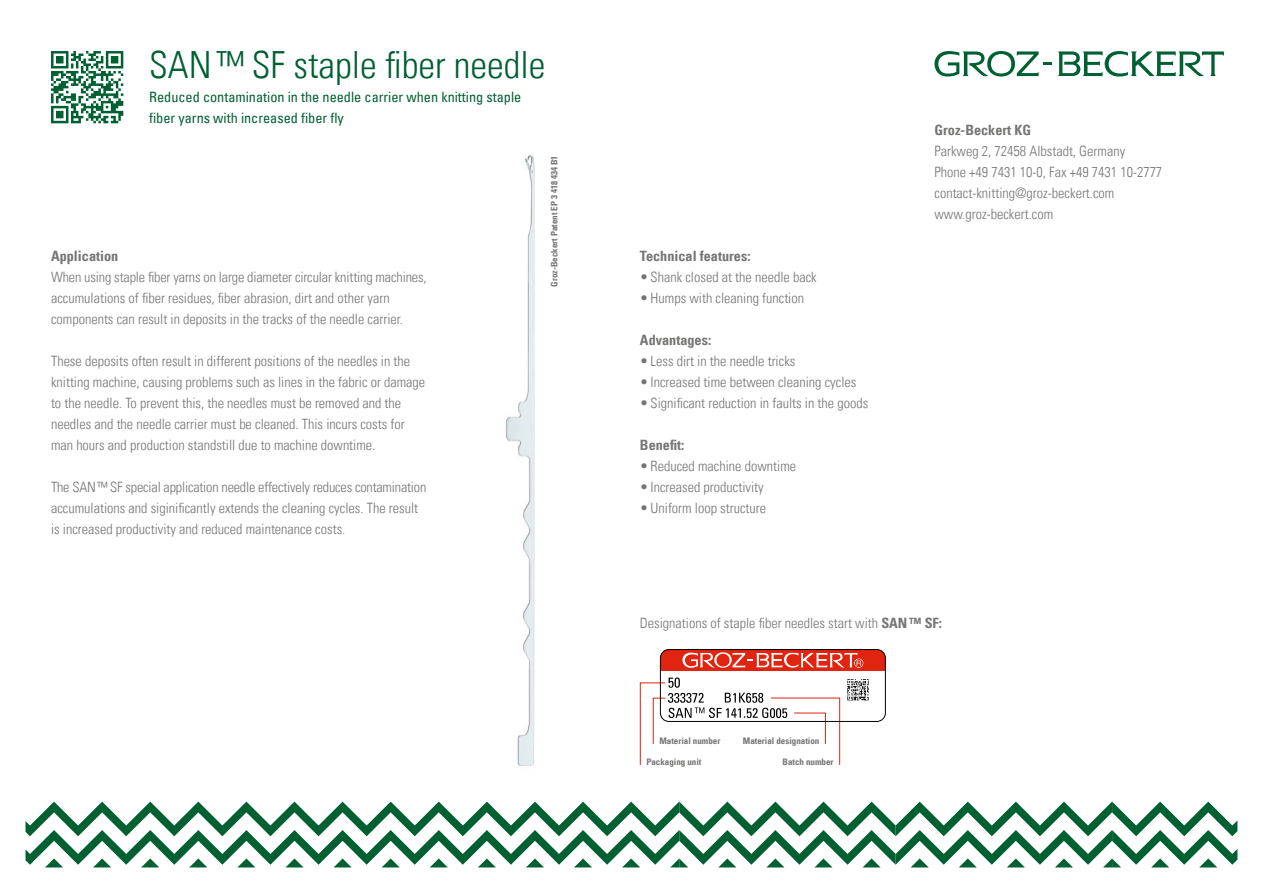
<style>
.page{position:relative;width:1263px;height:893px;background:#fff}
.page>*{position:absolute;margin:0;border:0;box-sizing:border-box;transform-origin:0 0}
.t1{font:37.5px "Univers Com 47 Light Cond";color:#006032}
.t2{font:14.25px/21px "Univers Com 47 Light Cond";color:#757574}
.t3{font:condensed 14.25px/21px "Univers Com 57";color:#006032}
.t4{font:14.25px "Univers Com 67 Bold Cond";color:#757574}
.t5{font:9px "Univers Com 67 Bold Cond";color:#757574}
.s1{font-family:"Univers Com 67 Bold Cond"}
</style>
<div class="page">
<svg style="left:1058px;top:51px;width:166px;height:26px"></svg>
<svg style="left:934px;top:51px;width:117px;height:26px"></svg>
<svg style="left:26px;top:802px;width:1211px;height:65px"></svg>
<svg style="left:51px;top:51px;width:72px;height:72px"></svg>
<img style="left:505px;top:154px;width:30px;height:612px">
<div style="left:660px;top:649px;width:225px;height:22px;background:#e02410"></div>
<div style="left:660px;top:649px;width:225px;height:73px;border:1px solid #000;border-radius:9px"></div>
<svg style="left:682px;top:652px;width:181px;height:16px"></svg>
<svg style="left:640px;top:677px;width:200px;height:88px"></svg>
<svg style="left:847px;top:679px;width:22px;height:21px"></svg>
<h1 class="t1" style="left:149px;top:42px;width:398px">SAN ™ SF staple fiber needle</h1>
<p class="t3" style="left:149px;top:87px;width:374px">Reduced contamination in the needle carrier when knitting staple fiber yarns with increased fiber fly</p>
<p class="t4" style="left:51px;top:247px;width:69px">Application</p>
<p class="t2" style="left:51px;top:266px;width:377px">When using staple fiber yarns on large diameter circular knitting machines, accumulations of fiber residues, fiber abrasion, dirt and other yarn components can result in deposits in the tracks of the needle carrier.</p>
<p class="t2" style="left:51px;top:350px;width:376px">These deposits often result in different positions of the needles in the knitting machine, causing problems such as lines in the fabric or damage to the needle. To prevent this, the needles must be removed and the needles and the needle carrier must be cleaned. This incurs costs for man hours and production standstill due to machine downtime.</p>
<p class="t2" style="left:51px;top:476px;width:377px">The SAN ™ SF special application needle effectively reduces contamination accumulations and siginificantly extends the cleaning cycles. The result is increased productivity and reduced maintenance costs.</p>
<p class="t5" style="left:549px;top:287px;width:132px;rotate:-90deg">Groz-Beckert Patent EP 3 418 434 B1</p>
<p class="t4" style="left:640px;top:247px;width:112px">Technical features:</p>
<p class="t2" style="left:640px;top:266px;width:178px">•Shank closed at the needle back</p>
<p class="t2" style="left:640px;top:287px;width:166px">•Humps with cleaning function</p>
<p class="t4" style="left:640px;top:331px;width:73px">Advantages:</p>
<p class="t2" style="left:640px;top:350px;width:157px">•Less dirt in the needle tricks</p>
<p class="t2" style="left:640px;top:371px;width:218px">•Increased time between cleaning cycles</p>
<p class="t2" style="left:640px;top:392px;width:230px">•Significant reduction in faults in the goods</p>
<p class="t4" style="left:640px;top:436px;width:46px">Benefit:</p>
<p class="t2" style="left:640px;top:455px;width:158px">•Reduced machine downtime</p>
<p class="t2" style="left:640px;top:476px;width:125px">•Increased productivity</p>
<p class="t2" style="left:640px;top:497px;width:128px">•Uniform loop structure</p>
<p class="t4" style="left:934px;top:121px;width:98px">Groz-Beckert KG</p>
<p class="t2" style="left:934px;top:140px;width:229px">Parkweg 2, 72458 Albstadt, Germany<br>Phone +49 7431 10-0, Fax +49 7431 10-2777 contact-knitting@groz-beckert.com www.groz-beckert.com</p>
<p class="t2" style="left:640px;top:613px;width:304px">Designations of staple fiber needles start with <span class="s1">SAN™ SF:</span></p>
<p class="t5" style="left:659px;top:735px;width:62px">Material number</p>
<p class="t5" style="left:743px;top:735px;width:78px">Material designation</p>
<p class="t5" style="left:646px;top:756px;width:57px">Packaging unit</p>
<p class="t5" style="left:782px;top:756px;width:52px">Batch number</p>
</div>
